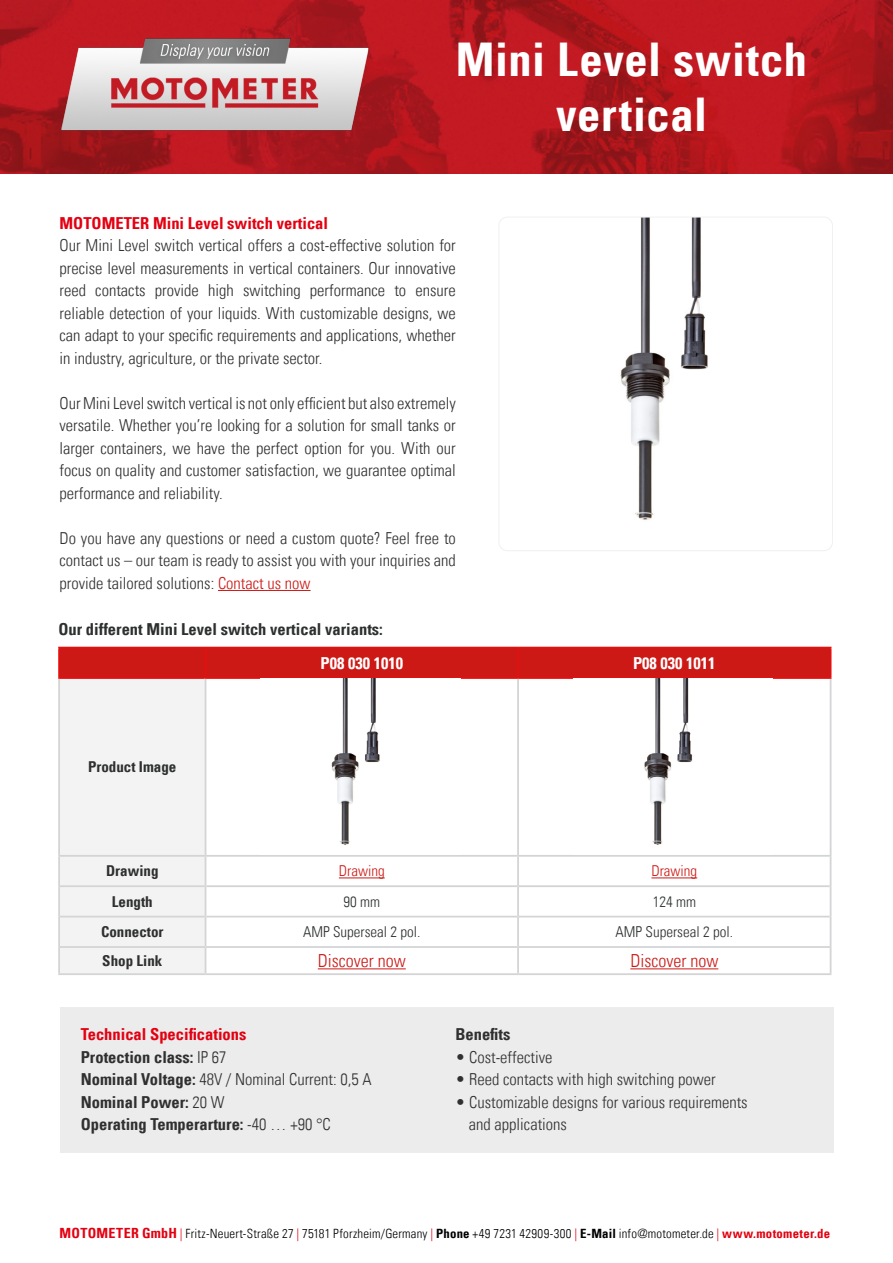
<style>
.page{position:relative;width:893px;height:1263px;background:#fff}
.page>*{position:absolute;margin:0;border:0;box-sizing:border-box;transform-origin:0 0}
.t1{font:700 condensed 46.5px/55.8px "Univers LT";letter-spacing:.015em;color:#fff;text-align:center}
.t2{font:300 condensed 18px "Univers LT";color:#cc1a16}
.t3{font:300 condensed 16.5px/22.5px "Univers LT";color:#303030;text-align:justify}
.t4{font:700 condensed 16.5px/22.5px "Univers LT";color:#303030}
.t5{font:700 condensed 16.5px "Univers LT";color:#2e3030}
.t6{font:700 condensed 16.5px "Univers LT";color:#e30011}
.t7{font:700 condensed 16.5px "Univers LT";color:#fff}
.t8{font:300 condensed 15px "Univers LT";color:#2e3030}
.t9{font:700 condensed 15px "Univers LT";color:#2e3030}
.t10{font:300 condensed 15px "Univers LT";color:#cc1a16}
.t11{font:300 condensed 12.75px "Univers LT";letter-spacing:.015em;color:#000}
.s1{color:#cc1a16}
.s2{color:#e30011}
.s3{font-weight:300}
.s4{font-weight:700;font-size:14.1px;color:#e30111}
.s5{color:#e3000f}
.s6{font-weight:700}
.s7{font-weight:700;color:#e3000f}
</style>
<div class="page">
<img style="left:0;top:0;width:893px;height:173px">
<img style="left:56px;top:36px;width:317px;height:101px">
<hr style="left:218px;top:590px;width:93px;height:1px;background:#cc1a16">
<div style="left:60px;top:1007px;width:773px;height:145px;background:#ececed"></div>
<img style="left:500px;top:219px;width:331px;height:330px">
<div style="left:498px;top:217px;width:335px;height:334px;border:1px solid #f0f0f1;border-radius:9px"></div>
<div style="left:59px;top:648px;width:147px;height:30px;background:#cd1916"></div>
<div style="left:59px;top:678px;width:147px;height:178px;background:#f4f3f4"></div>
<hr style="left:58px;top:647px;width:147px;height:1px;background:#e3110f">
<hr style="left:58px;top:648px;width:2px;height:29px;background:#e3110f">
<hr style="left:58px;top:677px;width:147px;height:2px;background:#e3110f">
<hr style="left:205px;top:647px;width:313px;height:1px;background:#e3110f">
<hr style="left:205px;top:677px;width:313px;height:2px;background:#e3110f">
<hr style="left:518px;top:647px;width:313px;height:1px;background:#e3110f">
<hr style="left:518px;top:677px;width:313px;height:2px;background:#e3110f">
<div style="left:205px;top:648px;width:626px;height:29px;background:#cd1916"></div>
<hr style="left:206px;top:855px;width:312px;height:2px;background:#d3d4d5">
<hr style="left:206px;top:885px;width:311px;height:2px;background:#d3d4d5">
<hr style="left:206px;top:916px;width:311px;height:1px;background:#d3d4d5">
<hr style="left:206px;top:946px;width:312px;height:2px;background:#d3d4d5">
<hr style="left:206px;top:973px;width:312px;height:2px;background:#d3d4d5">
<hr style="left:518px;top:855px;width:313px;height:2px;background:#d3d4d5">
<hr style="left:519px;top:885px;width:311px;height:2px;background:#d3d4d5">
<hr style="left:519px;top:916px;width:311px;height:1px;background:#d3d4d5">
<hr style="left:518px;top:946px;width:313px;height:2px;background:#d3d4d5">
<hr style="left:518px;top:973px;width:313px;height:2px;background:#d3d4d5">
<hr style="left:58px;top:855px;width:148px;height:2px;background:#d3d4d5">
<hr style="left:58px;top:946px;width:148px;height:2px;background:#d3d4d5">
<hr style="left:58px;top:973px;width:148px;height:2px;background:#d3d4d5">
<hr style="left:58px;top:679px;width:2px;height:176px;background:#d3d4d5">
<hr style="left:205px;top:679px;width:1px;height:176px;background:#d3d4d5">
<hr style="left:58px;top:857px;width:2px;height:29px;background:#d3d4d5">
<hr style="left:58px;top:886px;width:2px;height:30px;background:#d3d4d5">
<hr style="left:58px;top:916px;width:2px;height:30px;background:#d3d4d5">
<hr style="left:58px;top:948px;width:2px;height:25px;background:#d3d4d5">
<svg style="left:60px;top:857px;width:146px;height:116px"></svg>
<hr style="left:830px;top:679px;width:1px;height:176px;background:#d3d4d5">
<svg style="left:830px;top:857px;width:1px;height:29px"></svg>
<hr style="left:830px;top:886px;width:1px;height:30px;background:#d3d4d5">
<hr style="left:830px;top:916px;width:1px;height:30px;background:#d3d4d5">
<svg style="left:830px;top:948px;width:1px;height:25px"></svg>
<hr style="left:517px;top:679px;width:2px;height:176px;background:#d3d4d5">
<hr style="left:517px;top:857px;width:2px;height:29px;background:#d3d4d5">
<hr style="left:517px;top:886px;width:2px;height:30px;background:#d3d4d5">
<hr style="left:517px;top:916px;width:2px;height:30px;background:#d3d4d5">
<hr style="left:517px;top:948px;width:2px;height:25px;background:#d3d4d5">
<img style="left:331px;top:679px;width:49px;height:166px">
<img style="left:644px;top:679px;width:49px;height:166px">
<hr style="left:339px;top:877px;width:46px;height:1px;background:#cc1a16">
<hr style="left:651px;top:877px;width:46px;height:1px;background:#cc1a16">
<hr style="left:318px;top:968px;width:88px;height:1px;background:#cc1a16">
<hr style="left:630px;top:968px;width:88px;height:1px;background:#cc1a16">
<h1 class="t1" style="left:456px;top:31px;width:353px">Mini Level switch vertical</h1>
<p class="t6" style="left:60px;top:213px;width:270px">MOTOMETER Mini Level switch vertical</p>
<p class="t3" style="left:60px;top:234px;width:398px">Our Mini Level switch vertical offers a cost-effective solution for precise level measurements in vertical containers. Our innovative reed contacts provide high switching performance to ensure reliable detection of your liquids. With customizable designs, we can adapt to your specific requirements and applications, whether in industry, agriculture, or the private sector.</p>
<p class="t3" style="left:60px;top:392px;width:398px">Our Mini Level switch vertical is not only efficient but also extremely versatile. Whether you’re looking for a solution for small tanks or larger containers, we have the perfect option for you. With our focus on quality and customer satisfaction, we guarantee optimal performance and reliability.</p>
<p class="t3" style="left:60px;top:527px;width:398px">Do you have any questions or need a custom quote? Feel free to contact us – our team is ready to assist you with your inquiries and provide tailored solutions: <span class="s1">Contact us now</span></p>
<p class="t5" style="left:58px;top:619px;width:326px">Our different Mini Level switch vertical variants:</p>
<p class="t9" style="left:88px;top:758px;width:90px">Product Image</p>
<p class="t7" style="left:321px;top:653px;width:84px">P08 030 1010</p>
<p class="t7" style="left:633px;top:653px;width:84px">P08 030 1011</p>
<p class="t9" style="left:106px;top:862px;width:54px">Drawing</p>
<p class="t10" style="left:339px;top:862px;width:47px">Drawing</p>
<p class="t10" style="left:651px;top:862px;width:47px">Drawing</p>
<p class="t9" style="left:112px;top:892px;width:42px">Length</p>
<p class="t8" style="left:343px;top:892px;width:38px">90 mm</p>
<p class="t8" style="left:653px;top:892px;width:45px">124 mm</p>
<p class="t9" style="left:101px;top:923px;width:64px">Connector</p>
<p class="t8" style="left:303px;top:923px;width:119px">AMP Superseal 2 pol.</p>
<p class="t8" style="left:616px;top:923px;width:119px">AMP Superseal 2 pol.</p>
<p class="t9" style="left:102px;top:951px;width:61px">Shop Link</p>
<p class="t2" style="left:318px;top:950px;width:89px">Discover now</p>
<p class="t2" style="left:630px;top:950px;width:89px">Discover now</p>
<p class="t4" style="left:81px;top:1023px;width:292px"><span class="s2">Technical Specifications<br></span>Protection class: <span class="s3">IP 67<br></span>Nominal Voltage: <span class="s3">48V / Nominal Current: 0,5 A<br></span>Nominal Power: <span class="s3">20 W<br></span>Operating Temperarture: <span class="s3">-40 … +90 °C</span></p>
<p class="t4" style="left:455px;top:1023px;width:56px">Benefits</p>
<p class="t3" style="left:455px;top:1046px;width:99px">• Cost-effective</p>
<p class="t3" style="left:455px;top:1068px;width:262px">• Reed contacts with high switching power</p>
<p class="t3" style="left:469px;top:1091px;width:280px;text-indent:-13px">• Customizable designs for various requirements and applications</p>
<p class="t11" style="left:60px;top:1226px;width:772px"><span class="s4">MOTOMETER GmbH</span> <span class="s5">|</span> Fritz-Neuert-Straße 27 <span class="s5">|</span> 75181 Pforzheim/Germany <span class="s5">|</span> <span class="s6">Phone</span> +49 7231 42909-300 <span class="s5">|</span> <span class="s6">E-Mail</span> info@motometer.de <span class="s5">|</span> <span class="s7">www.motometer.de</span></p>
</div>
